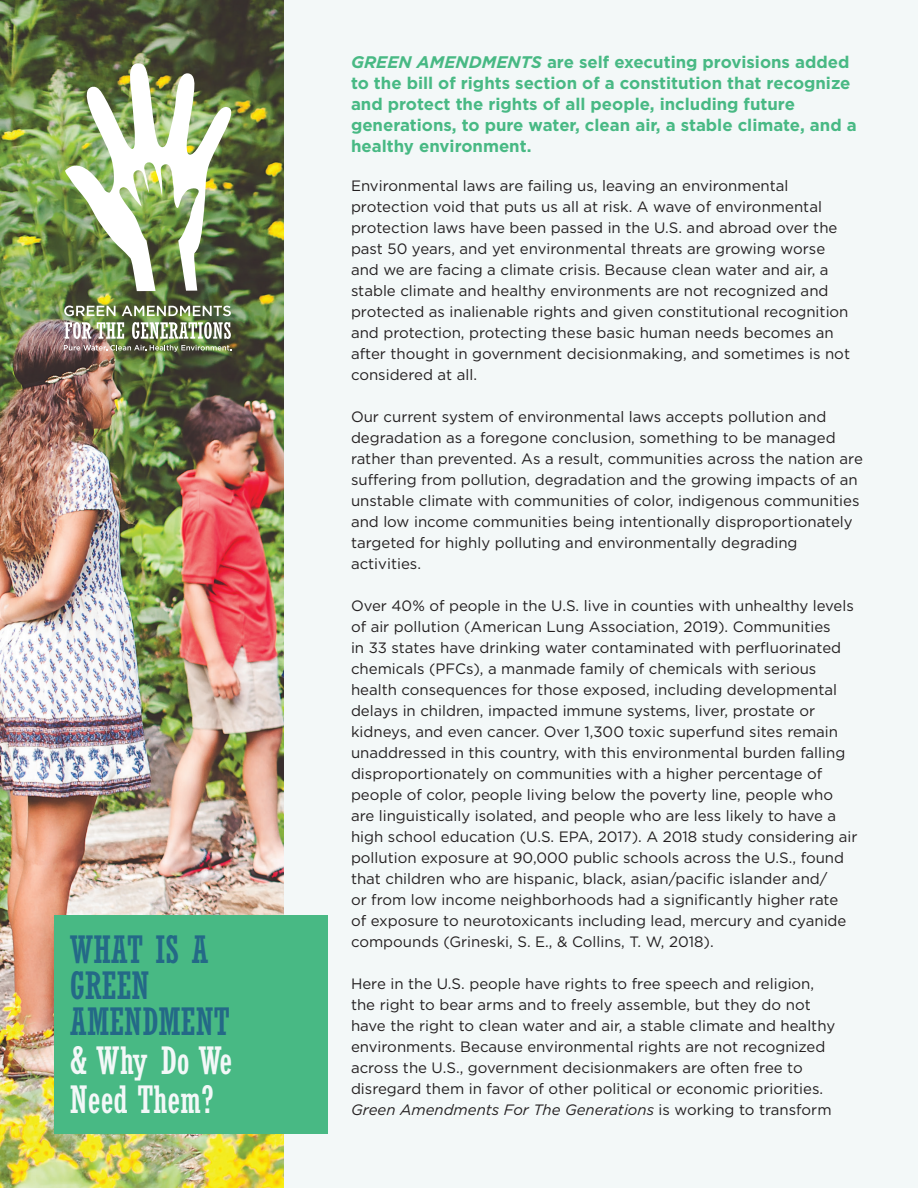
<style>
.page{position:relative;width:918px;height:1188px;background:#f3f8f8}
.page>*{position:absolute;margin:0;border:0;box-sizing:border-box;transform-origin:0 0}
.t1{font:condensed 37.5px/36px "Rockwell";color:#246987}
.t2{font:condensed 37.5px/39px "Rockwell";color:#f3f8f8}
.t3{font:700 16.8px/21px "Gotham";color:#48b984}
.t4{font:15px/21px "Gotham";color:#231f20}
.s1{font-style:italic}
</style>
<div class="page">
<img style="left:0;top:0;width:284px;height:1188px">
<div style="left:54px;top:916px;width:273px;height:218px;background:#48b984"></div>
<img style="left:65px;top:63px;width:166px;height:228px">
<svg style="left:64px;top:306px;width:52px;height:10px"></svg>
<svg style="left:122px;top:306px;width:109px;height:10px"></svg>
<svg style="left:64px;top:322px;width:27px;height:17px"></svg>
<svg style="left:97px;top:322px;width:27px;height:17px"></svg>
<svg style="left:132px;top:322px;width:99px;height:17px"></svg>
<svg style="left:64px;top:345px;width:167px;height:7px"></svg>
<h1 class="t1" style="left:70px;top:932px;width:161px">WHAT IS A<br>GREEN<br>AMENDMENT</h1>
<h1 class="t2" style="left:70px;top:1041px;width:164px">&amp; Why Do We<br>Need Them?</h1>
<p class="t3" style="left:351px;top:51px;width:507px"><span class="s1">GREEN AMENDMENTS</span> are self executing provisions added to the bill of rights section of a constitution that recognize and protect the rights of all people, including future generations, to pure water, clean air, a stable climate, and a healthy environment.</p>
<p class="t4" style="left:351px;top:175px;width:501px">Environmental laws are failing us, leaving an environmental protection void that puts us all at risk. A wave of environmental protection laws have been passed in the U.S. and abroad over the past 50 years, and yet environmental threats are growing worse and we are facing a climate crisis. Because clean water and air, a stable climate and healthy environments are not recognized and protected as inalienable rights and given constitutional recognition and protection, protecting these basic human needs becomes an after thought in government decisionmaking, and sometimes is not considered at all.</p>
<p class="t4" style="left:351px;top:406px;width:513px">Our current system of environmental laws accepts pollution and degradation as a foregone conclusion, something to be managed rather than prevented. As a result, communities across the nation are suffering from pollution, degradation and the growing impacts of an unstable climate with communities of color, indigenous communities and low income communities being intentionally disproportionately targeted for highly polluting and environmentally degrading activities.</p>
<p class="t4" style="left:351px;top:595px;width:508px">Over 40% of people in the U.S. live in counties with unhealthy levels of air pollution (American Lung Association, 2019). Communities<br>in 33 states have drinking water contaminated with perfluorinated chemicals (PFCs), a manmade family of chemicals with serious health consequences for those exposed, including developmental delays in children, impacted immune systems, liver, prostate or kidneys, and even cancer. Over 1,300 toxic superfund sites remain unaddressed in this country, with this environmental burden falling disproportionately on communities with a higher percentage of people of color, people living below the poverty line, people who are linguistically isolated, and people who are less likely to have a high school education (U.S. EPA, 2017). A 2018 study considering air pollution exposure at 90,000 public schools across the U.S., found that children who are hispanic, black, asian/pacific islander and/<br>or from low income neighborhoods had a significantly higher rate<br>of exposure to neurotoxicants including lead, mercury and cyanide compounds (Grineski, S. E., &amp; Collins, T. W, 2018).</p>
<p class="t4" style="left:351px;top:973px;width:486px">Here in the U.S. people have rights to free speech and religion, the right to bear arms and to freely assemble, but they do not have the right to clean water and air, a stable climate and healthy environments. Because environmental rights are not recognized across the U.S., government decisionmakers are often free to disregard them in favor of other political or economic priorities.<br><span class="s1">Green Amendments For The Generations</span> is working to transform</p>
</div>
